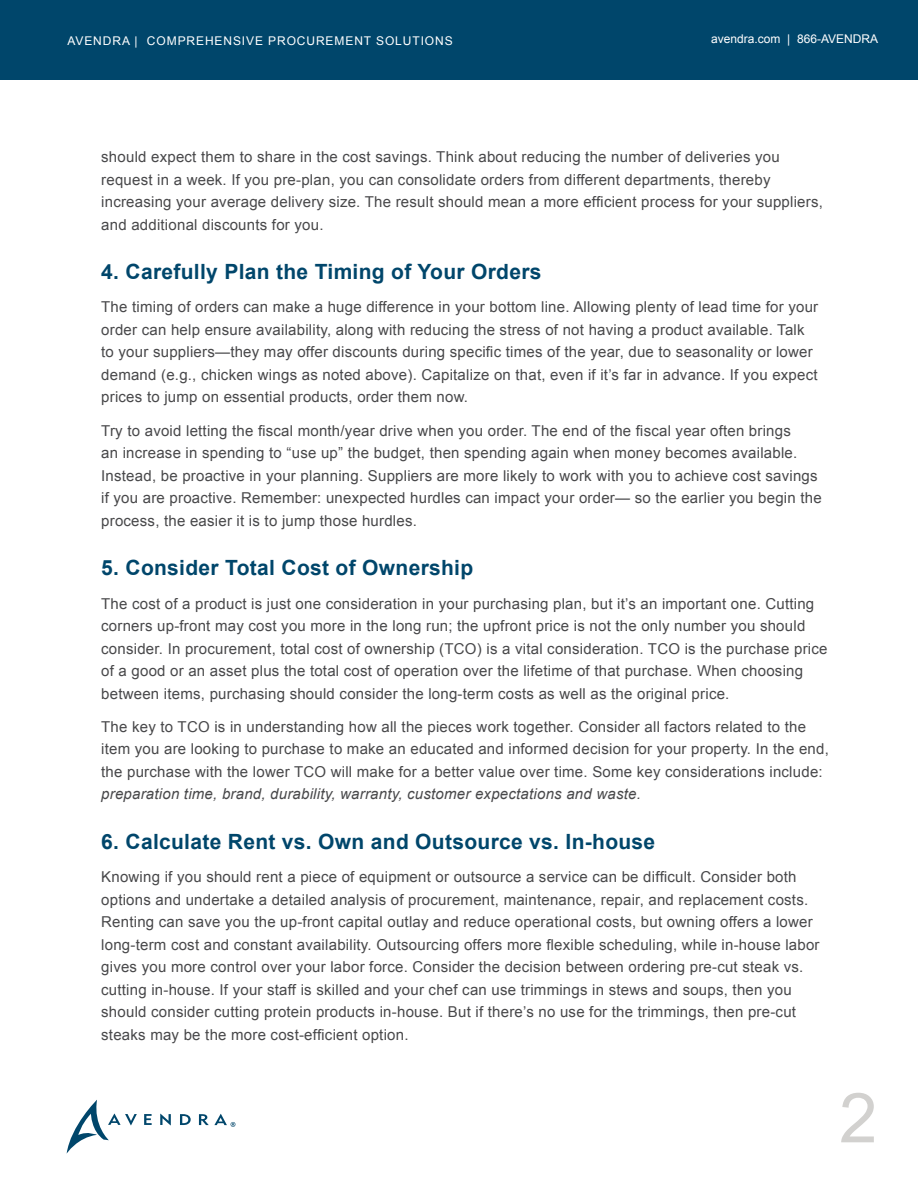
<style>
.page{position:relative;width:918px;height:1188px;background:#fff}
.page>*{position:absolute;margin:0;border:0;box-sizing:border-box;transform-origin:0 0}
.t1{font:69px "Arial";color:#d2d1cf}
.t2{font:700 21px "Arial";letter-spacing:.015em;color:#00466b}
.t3{font:15px/22.5px "Arial";letter-spacing:.015em;color:#48484a}
.t4{font:italic 15px "Arial";letter-spacing:.015em;color:#48484a}
.t5{font:12px "Arial";letter-spacing:.075em;color:#fff}
.t6{font:12px "Arial";color:#fff}
</style>
<div class="page">
<div style="left:0;top:0;width:918px;height:80px;background:#00466b"></div>
<svg style="left:144px;top:1114px;width:8px;height:11px"></svg>
<svg style="left:160px;top:1114px;width:11px;height:11px"></svg>
<svg style="left:180px;top:1114px;width:11px;height:11px"></svg>
<svg style="left:67px;top:1100px;width:70px;height:53px"></svg>
<svg style="left:199px;top:1114px;width:36px;height:13px"></svg>
<p class="t5" style="left:68px;top:33px;width:387px">AVENDRA | COMPREHENSIVE PROCUREMENT SOLUTIONS</p>
<p class="t6" style="left:711px;top:31px;width:168px">avendra.com | 866-AVENDRA</p>
<p class="t3" style="left:101px;top:146px;width:723px">should expect them to share in the cost savings. Think about reducing the number of deliveries you request in a week. If you pre-plan, you can consolidate orders from different departments, thereby increasing your average delivery size. The result should mean a more efficient process for your suppliers, and additional discounts for you.</p>
<h2 class="t2" style="left:101px;top:258px;width:442px">4. Carefully Plan the Timing of Your Orders</h2>
<p class="t3" style="left:101px;top:296px;width:718px">The timing of orders can make a huge difference in your bottom line. Allowing plenty of lead time for your order can help ensure availability, along with reducing the stress of not having a product available. Talk to your suppliers—they may offer discounts during specific times of the year, due to seasonality or lower demand (e.g., chicken wings as noted above). Capitalize on that, even if it’s far in advance. If you expect prices to jump on essential products, order them now.</p>
<p class="t3" style="left:101px;top:419px;width:722px">Try to avoid letting the fiscal month/year drive when you order. The end of the fiscal year often brings<br>an increase in spending to “use up” the budget, then spending again when money becomes available.<br>Instead, be proactive in your planning. Suppliers are more likely to work with you to achieve cost savings if you are proactive. Remember: unexpected hurdles can impact your order— so the earlier you begin the process, the easier it is to jump those hurdles.</p>
<h2 class="t2" style="left:101px;top:554px;width:374px">5. Consider Total Cost of Ownership</h2>
<p class="t3" style="left:101px;top:592px;width:728px">The cost of a product is just one consideration in your purchasing plan, but it’s an important one. Cutting corners up-front may cost you more in the long run; the upfront price is not the only number you should consider. In procurement, total cost of ownership (TCO) is a vital consideration. TCO is the purchase price of a good or an asset plus the total cost of operation over the lifetime of that purchase. When choosing between items, purchasing should consider the long-term costs as well as the original price.</p>
<p class="t3" style="left:101px;top:715px;width:729px">The key to TCO is in understanding how all the pieces work together. Consider all factors related to the item you are looking to purchase to make an educated and informed decision for your property. In the end, the purchase with the lower TCO will make for a better value over time. Some key considerations include:</p>
<p class="t4" style="left:101px;top:784px;width:541px">preparation time, brand, durability, warranty, customer expectations and waste.</p>
<h2 class="t2" style="left:101px;top:827px;width:556px">6. Calculate Rent vs. Own and Outsource vs. In-house</h2>
<p class="t3" style="left:101px;top:866px;width:720px">Knowing if you should rent a piece of equipment or outsource a service can be difficult. Consider both options and undertake a detailed analysis of procurement, maintenance, repair, and replacement costs.<br>Renting can save you the up-front capital outlay and reduce operational costs, but owning offers a lower long-term cost and constant availability. Outsourcing offers more flexible scheduling, while in-house labor gives you more control over your labor force. Consider the decision between ordering pre-cut steak vs. cutting in-house. If your staff is skilled and your chef can use trimmings in stews and soups, then you should consider cutting protein products in-house. But if there’s no use for the trimmings, then pre-cut steaks may be the more cost-efficient option.</p>
<h1 class="t1" style="left:839px;top:1073px;width:40px">2</h1>
</div>
